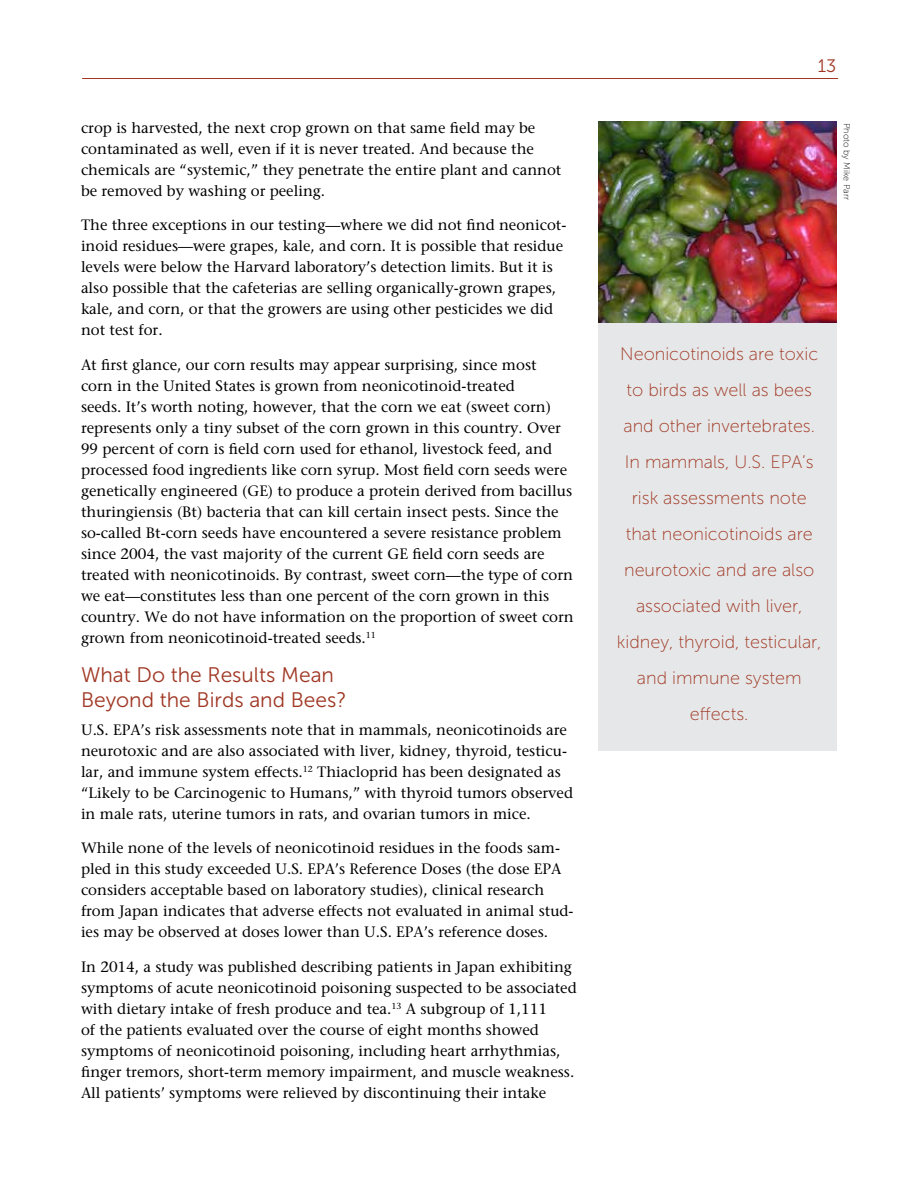
<style>
.page{position:relative;width:918px;height:1188px;background:#fff}
.page>*{position:absolute;margin:0;border:0;box-sizing:border-box;transform-origin:0 0}
.Subhead{font:21px/25.5px "Museo Sans 300";color:#a03723}
.Pull_quote{font:18px/36px "Museo Sans 100";color:#a03723;text-align:center}
.t1{font:18px "Museo Sans 300";color:#a03723}
.Body_text{font:500 15px/21px "Stone Serif Std";color:#000}
.Pull_quote-2{font:9px "Museo Sans 100";color:#000}
</style>
<div class="page">
<hr style="left:82px;top:78px;width:756px;height:1px;background:#a03723">
<img style="left:598px;top:122px;width:239px;height:201px">
<div style="left:598px;top:323px;width:239px;height:428px;background:#e6e7e8"></div>
<p class="Body_text" style="left:81px;top:117px;width:482px">crop is harvested, the next crop grown on that same field may be contaminated as well, even if it is never treated. And because the chemicals are “systemic,” they penetrate the entire plant and cannot be removed by washing or peeling.</p>
<p class="Body_text" style="left:81px;top:214px;width:487px">The three exceptions in our testing—where we did not find neonicot&shy;inoid residues—were grapes, kale, and corn. It is possible that residue levels were below the Harvard laboratory’s detection limits. But it is also possible that the cafeterias are selling organically-grown grapes, kale, and corn, or that the growers are using other pesticides we did not test for.</p>
<p class="Body_text" style="left:81px;top:354px;width:494px">At first glance, our corn results may appear surprising, since most<br>corn in the United States is grown from neonicotinoid-treated<br>seeds. It’s worth noting, however, that the corn we eat (sweet corn) represents only a tiny subset of the corn grown in this country. Over 99 percent of corn is field corn used for ethanol, livestock feed, and processed food ingredients like corn syrup. Most field corn seeds were genetically engineered (GE) to produce a protein derived from bacillus thuringiensis (Bt) bacteria that can kill certain insect pests. Since the so-called Bt-corn seeds have encountered a severe resistance problem since 2004, the vast majority of the current GE field corn seeds are treated with neonicotinoids. By contrast, sweet corn—the type of corn we eat—constitutes less than one percent of the corn grown in this country. We do not have information on the proportion of sweet corn grown from neonicotinoid-treated seeds.<sup>11</sup></p>
<p class="Subhead" style="left:81px;top:662px;width:267px">What Do the Results Mean<br>Beyond the Birds and Bees?</p>
<p class="Body_text" style="left:81px;top:719px;width:494px">U.S. EPA’s risk assessments note that in mammals, neonicotinoids are neurotoxic and are also associated with liver, kidney, thyroid, testicu&shy;lar, and immune system effects.<sup>12</sup> Thiacloprid has been designated as “Likely to be Carcinogenic to Humans,” with thyroid tumors observed in male rats, uterine tumors in rats, and ovarian tumors in mice.</p>
<p class="Body_text" style="left:81px;top:838px;width:494px">While none of the levels of neonicotinoid residues in the foods sam&shy;pled in this study exceeded U.S. EPA’s Reference Doses (the dose EPA considers acceptable based on laboratory studies), clinical research from Japan indicates that adverse effects not evaluated in animal stud&shy;ies may be observed at doses lower than U.S. EPA’s reference doses.</p>
<p class="Body_text" style="left:81px;top:956px;width:497px">In 2014, a study was published describing patients in Japan exhibiting symptoms of acute neonicotinoid poisoning suspected to be associated with dietary intake of fresh produce and tea.<sup>13</sup> A subgroup of 1,111<br>of the patients evaluated over the course of eight months showed symptoms of neonicotinoid poisoning, including heart arrhythmias, finger tremors, short-term memory impairment, and muscle weakness.<br>All patients’ symptoms were relieved by discontinuing their intake</p>
<p class="t1" style="left:818px;top:56px;width:20px">13</p>
<p class="Pull_quote-2" style="left:852px;top:123px;width:78px;rotate:90deg">Photo by Mike Parr</p>
<p class="Pull_quote" style="left:617px;top:336px;width:206px">Neonicotinoids are toxic to birds as well as bees and other invertebrates.<br>In mammals, U.S. EPA’s risk assessments note that neonicotinoids are neurotoxic and are also associated with liver, kidney, thyroid, testicular, and immune system effects.</p>
</div>
